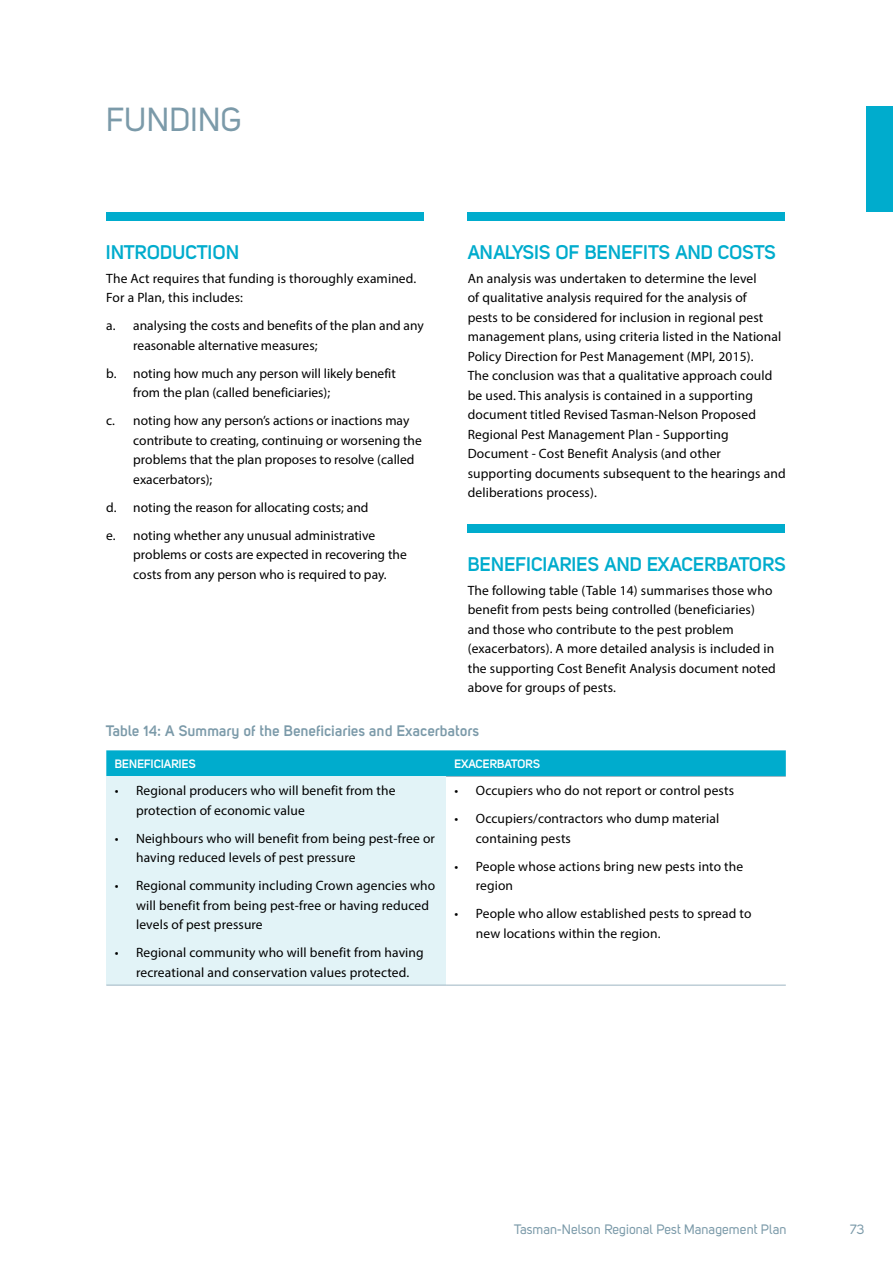
<style>
.page{position:relative;width:893px;height:1263px;background:#fff}
.page>*{position:absolute;margin:0;border:0;box-sizing:border-box;transform-origin:0 0}
.t1{font:33px "Uni Sans Regular";color:#7b9aa9}
.t2{font:700 19.5px "Uni Sans Semi";color:#00accd}
.t3{font:700 15px "Uni Sans Semi";letter-spacing:.01em;color:#7b9aa9}
.t4{font:13.5px/19.5px "Myriad Pro";letter-spacing:.01em;color:#000}
.t5{font:13.5px "Uni Sans Regular";color:#7b9aa9}
.t6{font:700 12px "Uni Sans Semi";color:#fff}
</style>
<div class="page">
<div style="left:106px;top:212px;width:318px;height:9px;background:#00accd"></div>
<div style="left:468px;top:212px;width:317px;height:9px;background:#00accd"></div>
<div style="left:468px;top:524px;width:317px;height:8px;background:#00accd"></div>
<div style="left:106px;top:750px;width:680px;height:26px;background:#00accd"></div>
<div style="left:106px;top:776px;width:340px;height:209px;background:#e2f3f7"></div>
<hr style="left:106px;top:985px;width:340px;height:1px;background:#9db5c2">
<hr style="left:446px;top:776px;width:340px;height:1px;background:#9db5c2">
<hr style="left:446px;top:985px;width:340px;height:1px;background:#9db5c2">
<div style="left:866px;top:106px;width:27px;height:106px;background:#00accd"></div>
<h1 class="t1" style="left:106px;top:100px;width:138px">FUNDING</h1>
<h2 class="t2" style="left:106px;top:240px;width:135px">INTRODUCTION</h2>
<p class="t4" style="left:106px;top:268px;width:311px">The Act requires that funding is thoroughly examined.<br>For a Plan, this includes:</p>
<p class="t4" style="left:133px;top:316px;width:292px;text-indent:-27px">a. analysing the costs and benefits of the plan and any reasonable alternative measures;</p>
<p class="t4" style="left:133px;top:363px;width:264px;text-indent:-27px">b. noting how much any person will likely benefit from the plan (called beneficiaries);</p>
<p class="t4" style="left:133px;top:411px;width:290px;text-indent:-27px">c. noting how any person’s actions or inactions may contribute to creating, continuing or worsening the problems that the plan proposes to resolve (called exacerbators);</p>
<p class="t4" style="left:106px;top:493px;width:270px;line-height:28px">d. noting the reason for allocating costs; and e. noting whether any unusual administrative</p>
<p class="t4" style="left:133px;top:545px;width:275px">problems or costs are expected in recovering the costs from any person who is required to pay.</p>
<h2 class="t2" style="left:468px;top:240px;width:310px">ANALYSIS OF BENEFITS AND COSTS</h2>
<p class="t4" style="left:468px;top:268px;width:319px">An analysis was undertaken to determine the level<br>of qualitative analysis required for the analysis of<br>pests to be considered for inclusion in regional pest management plans, using criteria listed in the National Policy Direction for Pest Management (MPI, 2015).<br>The conclusion was that a qualitative approach could be used. This analysis is contained in a supporting document titled Revised Tasman-Nelson Proposed Regional Pest Management Plan - Supporting Document - Cost Benefit Analysis (and other supporting documents subsequent to the hearings and deliberations process).</p>
<h2 class="t2" style="left:468px;top:552px;width:320px">BENEFICIARIES AND EXACERBATORS</h2>
<p class="t4" style="left:468px;top:580px;width:310px">The following table (Table 14) summarises those who benefit from pests being controlled (beneficiaries) and those who contribute to the pest problem (exacerbators). A more detailed analysis is included in the supporting Cost Benefit Analysis document noted above for groups of pests.</p>
<p class="t3" style="left:106px;top:722px;width:374px">Table 14: A Summary of the Beneficiaries and Exacerbators</p>
<p class="t6" style="left:115px;top:756px;width:83px">BENEFICIARIES</p>
<p class="t6" style="left:455px;top:756px;width:87px">EXACERBATORS</p>
<p class="t4" style="left:136px;top:781px;width:261px;text-indent:-21px">• Regional producers who will benefit from the protection of economic value</p>
<p class="t4" style="left:136px;top:828px;width:300px;text-indent:-21px">• Neighbours who will benefit from being pest-free or having reduced levels of pest pressure</p>
<p class="t4" style="left:136px;top:875px;width:301px;text-indent:-21px">• Regional community including Crown agencies who will benefit from being pest-free or having reduced levels of pest pressure</p>
<p class="t4" style="left:115px;top:942px;width:310px;text-align:center">• Regional community who will benefit from having recreational and conservation values protected.</p>
<p class="t4" style="left:455px;top:780px;width:281px">• Occupiers who do not report or control pests</p>
<p class="t4" style="left:476px;top:808px;width:245px;text-indent:-21px">• Occupiers/contractors who dump material containing pests</p>
<p class="t4" style="left:476px;top:856px;width:269px;text-indent:-21px">• People whose actions bring new pests into the region</p>
<p class="t4" style="left:476px;top:903px;width:277px;text-indent:-21px">• People who allow established pests to spread to new locations within the region.</p>
<p class="t5" style="left:514px;top:1221px;width:274px">Tasman-Nelson Regional Pest Management Plan</p>
<p class="t5" style="left:850px;top:1221px;width:16px">73</p>
</div>
